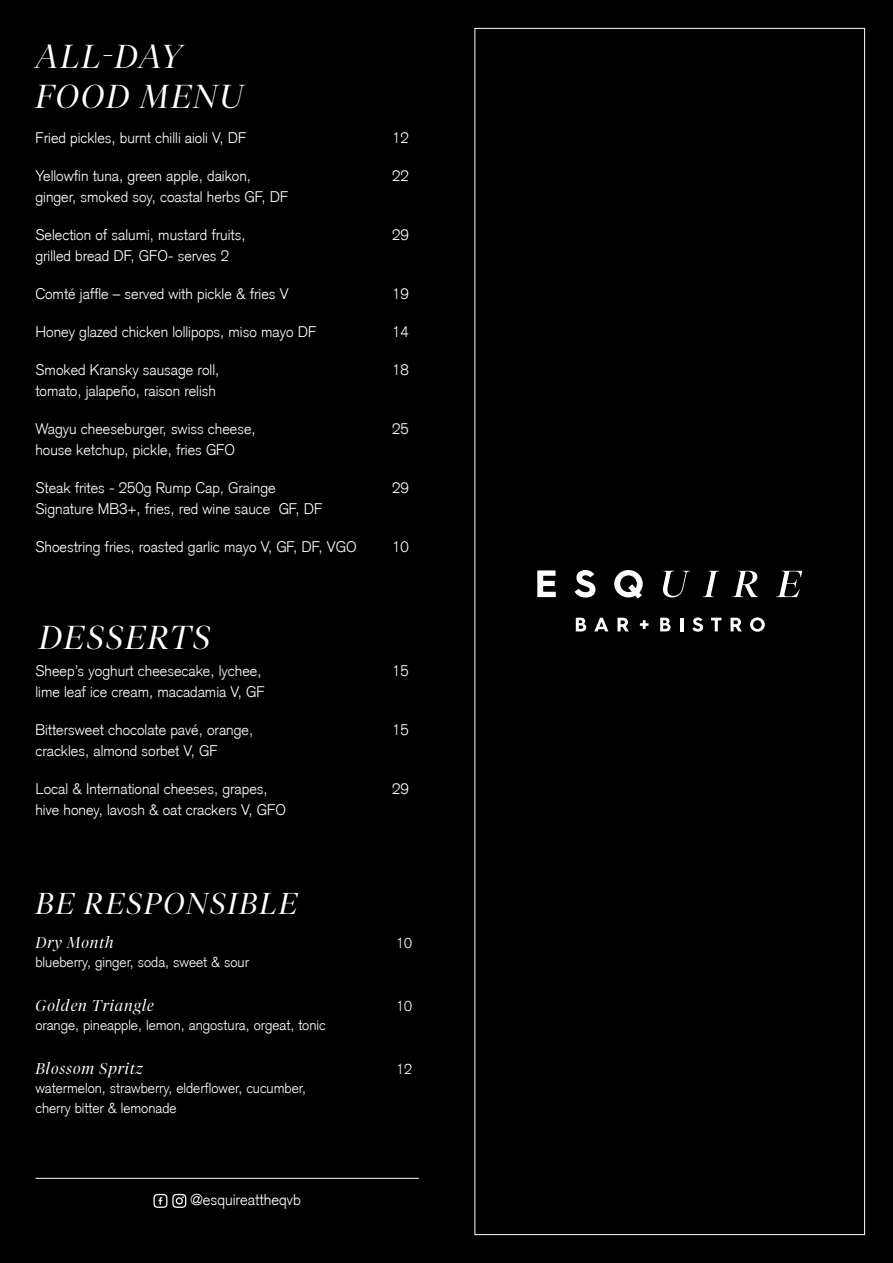
<style>
.page{position:relative;width:893px;height:1263px;background:#000}
.page>*{position:absolute;margin:0;border:0;box-sizing:border-box;transform-origin:0 0}
.t1{font:italic 300 33px/39.6px "Tiempos Fine";letter-spacing:.06em;color:#fff}
.t2{font:italic 300 30px "Tiempos Fine";letter-spacing:.06em;color:#fff}
.t3{font:italic 300 15.6px "Tiempos Fine";letter-spacing:.06em;color:#fff}
.t4{font:300 15.3px "Akzidenz Grotesk";color:#fff}
.t5{font:300 15px "Akzidenz Grotesk";color:#fff}
.t6{font:300 14.25px/19.5px "Akzidenz Grotesk";color:#fff}
</style>
<div class="page">
<svg style="left:153px;top:1194px;width:33px;height:14px"></svg>
<svg style="left:537px;top:570px;width:265px;height:29px"></svg>
<svg style="left:576px;top:618px;width:10px;height:13px"></svg>
<svg style="left:594px;top:618px;width:14px;height:13px"></svg>
<svg style="left:617px;top:618px;width:12px;height:13px"></svg>
<svg style="left:640px;top:620px;width:8px;height:9px"></svg>
<svg style="left:660px;top:618px;width:11px;height:13px"></svg>
<svg style="left:680px;top:618px;width:3px;height:13px"></svg>
<svg style="left:692px;top:617px;width:11px;height:14px"></svg>
<svg style="left:711px;top:618px;width:10px;height:13px"></svg>
<svg style="left:731px;top:618px;width:11px;height:13px"></svg>
<svg style="left:750px;top:617px;width:15px;height:14px"></svg>
<hr style="left:35px;top:1178px;width:384px;height:1px;background:#fff">
<h1 class="t1" style="left:35px;top:37px;width:209px">ALL-DAY<br>FOOD MENU</h1>
<p class="t5" style="left:35px;top:129px;width:212px">Fried pickles, burnt chilli aioli V, DF</p>
<p class="t5" style="left:392px;top:129px;width:18px">12</p>
<p class="t5" style="left:35px;top:167px;width:217px">Yellowfin tuna, green apple, daikon,</p>
<p class="t5" style="left:392px;top:167px;width:18px">22</p>
<p class="t5" style="left:35px;top:188px;width:255px">ginger, smoked soy, coastal herbs GF, DF</p>
<p class="t5" style="left:35px;top:226px;width:212px">Selection of salumi, mustard fruits,</p>
<p class="t5" style="left:392px;top:226px;width:18px">29</p>
<p class="t5" style="left:35px;top:247px;width:195px">grilled bread DF, GFO- serves 2</p>
<p class="t5" style="left:35px;top:285px;width:255px">Comté jaffle – served with pickle &amp; fries V</p>
<p class="t5" style="left:392px;top:285px;width:18px">19</p>
<p class="t5" style="left:35px;top:323px;width:282px">Honey glazed chicken lollipops, miso mayo DF</p>
<p class="t5" style="left:392px;top:323px;width:18px">14</p>
<p class="t5" style="left:35px;top:361px;width:185px">Smoked Kransky sausage roll,</p>
<p class="t5" style="left:392px;top:361px;width:18px">18</p>
<p class="t5" style="left:35px;top:382px;width:182px">tomato, jalapeño, raison relish</p>
<p class="t5" style="left:35px;top:420px;width:222px">Wagyu cheeseburger, swiss cheese,</p>
<p class="t5" style="left:392px;top:420px;width:18px">25</p>
<p class="t5" style="left:35px;top:441px;width:201px">house ketchup, pickle, fries GFO</p>
<p class="t5" style="left:35px;top:479px;width:242px">Steak frites - 250g Rump Cap, Grainge</p>
<p class="t5" style="left:392px;top:479px;width:18px">29</p>
<p class="t5" style="left:35px;top:500px;width:289px">Signature MB3+, fries, red wine sauce GF, DF</p>
<p class="t5" style="left:35px;top:538px;width:323px">Shoestring fries, roasted garlic mayo V, GF, DF, VGO</p>
<p class="t5" style="left:392px;top:538px;width:18px">10</p>
<h1 class="t1" style="left:39px;top:617px;width:173px">DESSERTS</h1>
<p class="t5" style="left:35px;top:662px;width:228px">Sheep’s yoghurt cheesecake, lychee,</p>
<p class="t5" style="left:392px;top:662px;width:18px">15</p>
<p class="t5" style="left:35px;top:683px;width:231px">lime leaf ice cream, macadamia V, GF</p>
<p class="t5" style="left:35px;top:721px;width:219px">Bittersweet chocolate pavé, orange,</p>
<p class="t5" style="left:392px;top:721px;width:18px">15</p>
<p class="t5" style="left:35px;top:742px;width:184px">crackles, almond sorbet V, GF</p>
<p class="t5" style="left:35px;top:780px;width:234px">Local &amp; International cheeses, grapes,</p>
<p class="t5" style="left:392px;top:780px;width:18px">29</p>
<p class="t5" style="left:35px;top:801px;width:252px">hive honey, lavosh &amp; oat crackers V, GFO</p>
<h2 class="t2" style="left:35px;top:885px;width:263px">BE RESPONSIBLE</h2>
<p class="t3" style="left:35px;top:933px;width:80px">Dry Month</p>
<p class="t6" style="left:396px;top:933px;width:17px">10</p>
<p class="t6" style="left:35px;top:952px;width:215px">blueberry, ginger, soda, sweet &amp; sour</p>
<p class="t3" style="left:35px;top:996px;width:120px">Golden Triangle</p>
<p class="t6" style="left:396px;top:996px;width:17px">10</p>
<p class="t6" style="left:35px;top:1015px;width:292px">orange, pineapple, lemon, angostura, orgeat, tonic</p>
<p class="t3" style="left:35px;top:1059px;width:109px">Blossom Spritz</p>
<p class="t6" style="left:396px;top:1059px;width:17px">12</p>
<p class="t6" style="left:35px;top:1078px;width:272px">watermelon, strawberry, elderflower, cucumber, cherry bitter &amp; lemonade</p>
<p class="t4" style="left:191px;top:1191px;width:112px">@esquireattheqvb</p>
</div>
